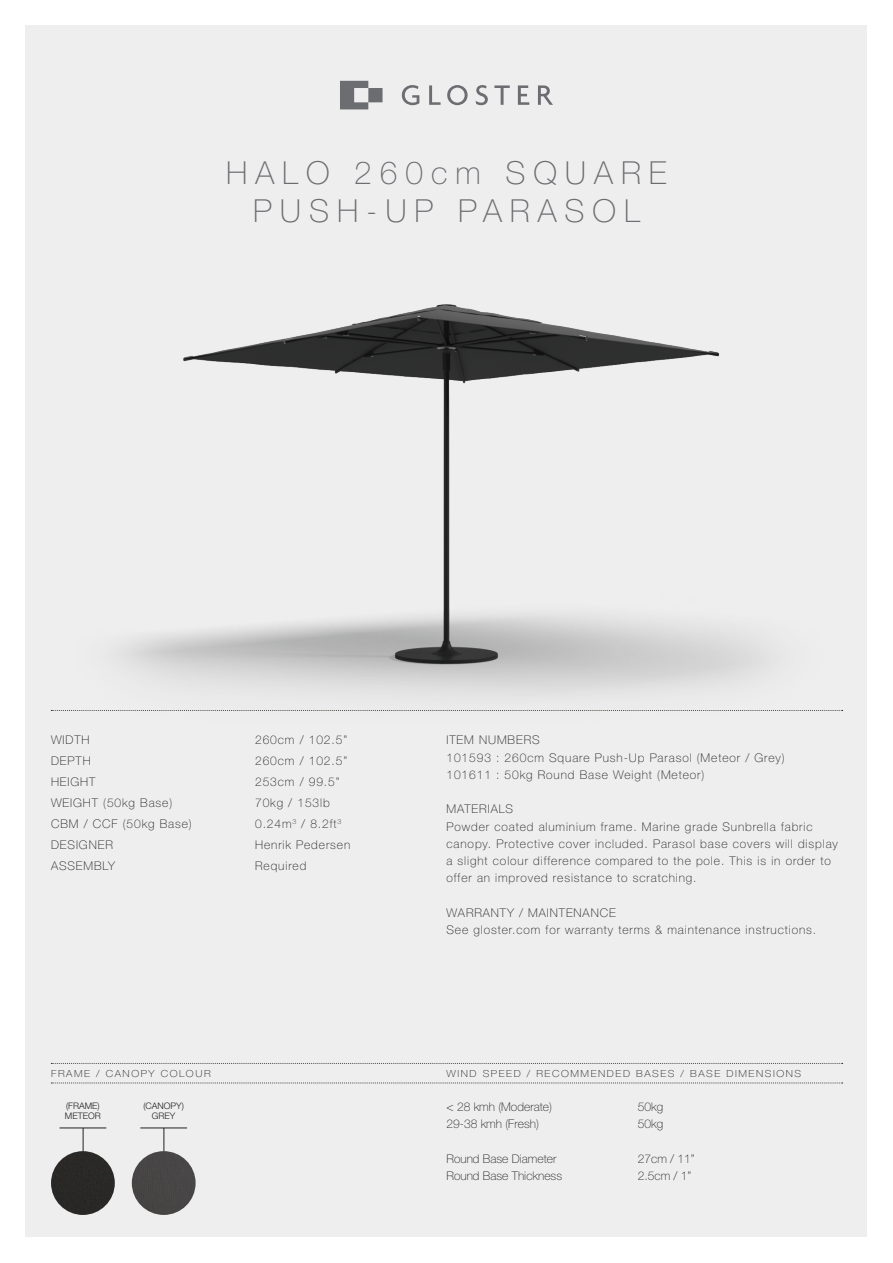
<style>
.page{position:relative;width:893px;height:1263px;background:#fff}
.page>*{position:absolute;margin:0;border:0;box-sizing:border-box;transform-origin:0 0}
.t1{font:100 31.8px "Helvetica Neue LT Pro";letter-spacing:.25em;color:#6c6d70}
.t2{font:100 12px/17.2px "Helvetica Neue LT Pro";letter-spacing:.075em;color:#231f20}
.t3{font:100 12px "Helvetica Neue LT Pro";color:#231f20}
.t4{font:100 9.75px "Helvetica Neue LT Pro";letter-spacing:.15em;color:#231f20;scale:1.08 1}
.t5{font:300 9px "Helvetica Neue LT Pro";color:#231f20}
</style>
<div class="page">
<div style="left:26px;top:26px;width:841px;height:1211px;background:#eeeeef"></div>
<svg style="left:340px;top:81px;width:213px;height:28px"></svg>
<img style="left:120px;top:304px;width:651px;height:392px">
<svg style="left:51px;top:1083px;width:792px;height:1px"></svg>
<svg style="left:51px;top:1063px;width:792px;height:1px"></svg>
<svg style="left:51px;top:710px;width:792px;height:1px"></svg>
<hr style="left:60px;top:1128px;width:46px;height:1px;background:#231f20">
<svg style="left:83px;top:1128px;width:1px;height:23px"></svg>
<div style="left:51px;top:1151px;width:64px;height:64px;background:#292827;border-radius:32px"></div>
<hr style="left:140px;top:1128px;width:47px;height:1px;background:#231f20">
<svg style="left:164px;top:1128px;width:1px;height:23px"></svg>
<div style="left:132px;top:1151px;width:64px;height:64px;background:#474645;border-radius:32px"></div>
<p class="t1" style="left:226px;top:154px;width:442px">HALO 260cm SQUARE</p>
<p class="t1" style="left:253px;top:192px;width:388px">PUSH-UP PARASOL</p>
<p class="t2" style="left:51px;top:731px;width:40px">WIDTH</p>
<p class="t2" style="left:51px;top:752px;width:41px">DEPTH</p>
<p class="t2" style="left:51px;top:773px;width:46px">HEIGHT</p>
<p class="t2" style="left:51px;top:794px;width:123px">WEIGHT (50kg Base)</p>
<p class="t2" style="left:51px;top:815px;width:142px">CBM / CCF (50kg Base)</p>
<p class="t2" style="left:51px;top:836px;width:63px">DESIGNER</p>
<p class="t2" style="left:51px;top:857px;width:66px">ASSEMBLY</p>
<p class="t2" style="left:255px;top:731px;width:93px">260cm / 102.5”</p>
<p class="t2" style="left:255px;top:752px;width:93px">260cm / 102.5”</p>
<p class="t2" style="left:255px;top:773px;width:86px">253cm / 99.5”</p>
<p class="t2" style="left:255px;top:794px;width:76px">70kg / 153lb</p>
<p class="t2" style="left:255px;top:815px;width:88px">0.24m<sup>3</sup> / 8.2ft<sup>3</sup></p>
<p class="t2" style="left:255px;top:836px;width:97px">Henrik Pedersen</p>
<p class="t2" style="left:255px;top:857px;width:53px">Required</p>
<p class="t4" style="left:51px;top:1067px;width:149px">FRAME / CANOPY COLOUR</p>
<p class="t5" style="left:66px;top:1100px;width:35px">(FRAME)</p>
<p class="t5" style="left:65px;top:1111px;width:37px">METEOR</p>
<p class="t5" style="left:143px;top:1100px;width:42px">(CANOPY)</p>
<p class="t5" style="left:152px;top:1111px;width:25px">GREY</p>
<p class="t2" style="left:446px;top:731px;width:95px">ITEM NUMBERS</p>
<p class="t2" style="left:446px;top:748px;width:340px">101593 : 260cm Square Push-Up Parasol (Meteor / Grey)</p>
<p class="t2" style="left:446px;top:766px;width:259px">101611 : 50kg Round Base Weight (Meteor)</p>
<p class="t2" style="left:446px;top:800px;width:68px">MATERIALS</p>
<p class="t2" style="left:446px;top:817px;width:393px">Powder coated aluminium frame. Marine grade Sunbrella fabric canopy. Protective cover included. Parasol base covers will display a slight colour difference compared to the pole. This is in order to offer an improved resistance to scratching.</p>
<p class="t2" style="left:446px;top:904px;width:171px">WARRANTY / MAINTENANCE</p>
<p class="t2" style="left:446px;top:921px;width:371px">See gloster.com for warranty terms &amp; maintenance instructions.</p>
<p class="t4" style="left:446px;top:1067px;width:330px">WIND SPEED / RECOMMENDED BASES / BASE DIMENSIONS</p>
<p class="t3" style="left:446px;top:1099px;width:107px">&lt; 28 kmh (Moderate)</p>
<p class="t2" style="left:638px;top:1098px;width:27px">50kg</p>
<p class="t3" style="left:446px;top:1117px;width:94px">29-38 kmh (Fresh)</p>
<p class="t2" style="left:638px;top:1115px;width:27px">50kg</p>
<p class="t3" style="left:446px;top:1151px;width:111px">Round Base Diameter</p>
<p class="t2" style="left:638px;top:1149px;width:58px">27cm / 11”</p>
<p class="t3" style="left:446px;top:1168px;width:117px">Round Base Thickness</p>
<p class="t2" style="left:638px;top:1167px;width:55px">2.5cm / 1”</p>
</div>
